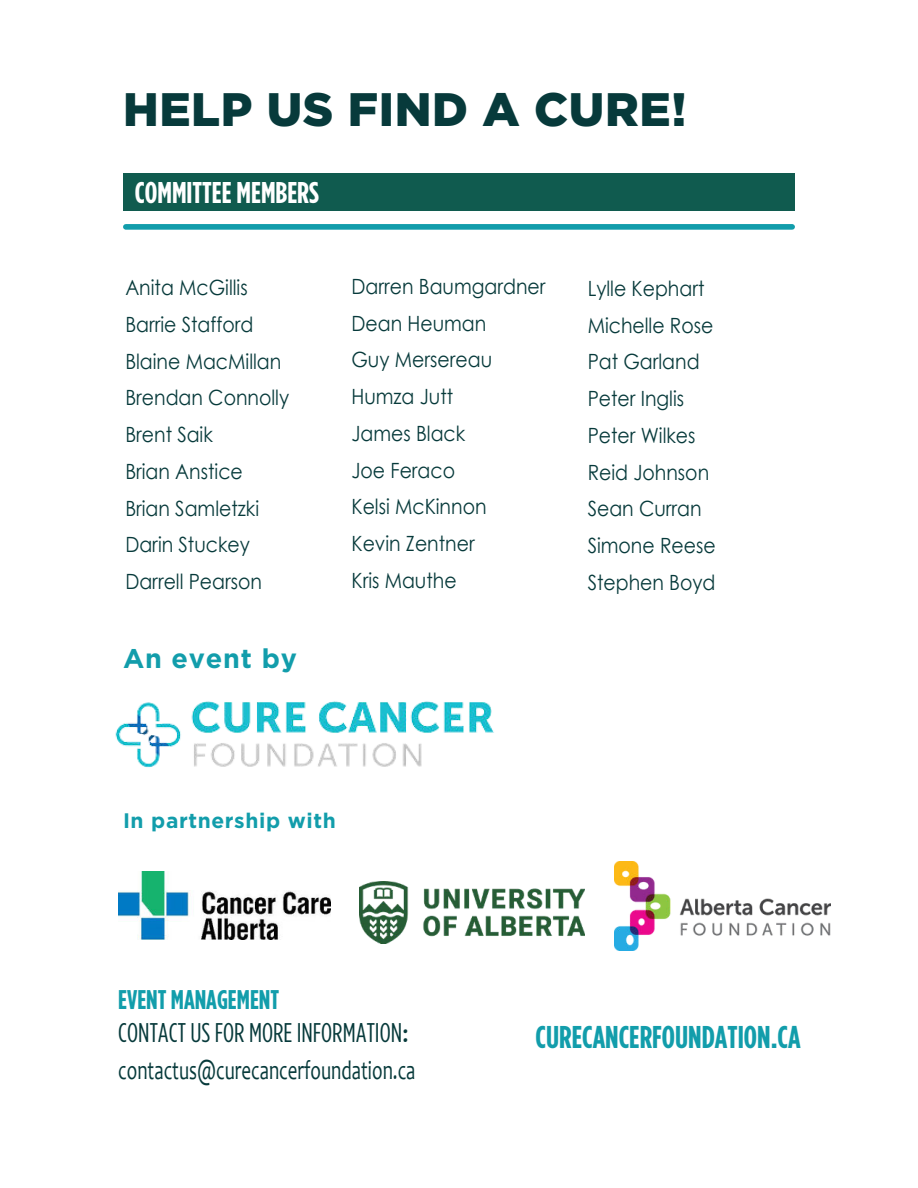
<style>
.page{position:relative;width:918px;height:1188px;background:#fff}
.page>*{position:absolute;margin:0;border:0;box-sizing:border-box;transform-origin:0 0}
.t1{font:900 46.95px "Gotham";letter-spacing:.015em;color:#073a3b}
.t2{font:700 31.5px "Gotham Condensed";color:#129dab}
.t3{font:700 30px "Gotham Condensed";color:#fff}
.t4{font:27px/33.2px "Gotham Condensed";color:#073a3b}
.t5{font:27px "Candara";color:#073a3b;scale:.7 1}
.t6{font:700 27px "Gotham";letter-spacing:.03em;color:#129dab}
.t7{font:21px/36.8px "Century Gothic";color:#073a3b;scale:.9 1}
.t8{font:700 21px "Gotham";letter-spacing:.03em;color:#129dab}
.s1{font-weight:700;color:#129dab}
.s2{font-family:"Candara"}
</style>
<div class="page">
<div style="left:123px;top:173px;width:672px;height:38px;background:#105b4f"></div>
<div style="left:126px;top:224px;width:666px;height:6px;background:#129dab"></div>
<img style="left:115px;top:701px;width:379px;height:67px">
<img style="left:360px;top:882px;width:225px;height:62px">
<img style="left:119px;top:872px;width:211px;height:67px">
<img style="left:615px;top:861px;width:216px;height:89px">
<h1 class="t1" style="left:123px;top:83px;width:565px">HELP US FIND A CURE!</h1>
<h3 class="t3" style="left:135px;top:176px;width:186px">COMMITTEE MEMBERS</h3>
<p class="t7" style="left:125px;top:269px;width:184px">Anita McGillis<br>Barrie Stafford<br>Blaine MacMillan<br>Brendan Connolly<br>Brent Saik<br>Brian Anstice<br>Brian Samletzki<br>Darin Stuckey<br>Darrell Pearson</p>
<p class="t7" style="left:351px;top:268px;width:217px">Darren Baumgardner<br>Dean Heuman<br>Guy Mersereau<br>Humza Jutt<br>James Black<br>Joe Feraco<br>Kelsi McKinnon<br>Kevin Zentner<br>Kris Mauthe</p>
<p class="t7" style="left:588px;top:269px;width:144px">Lylle Kephart<br>Michelle Rose<br>Pat Garland<br>Peter Inglis<br>Peter Wilkes<br>Reid Johnson<br>Sean Curran<br>Simone Reese<br>Stephen Boyd</p>
<p class="t6" style="left:123px;top:643px;width:175px">An event by</p>
<p class="t8" style="left:123px;top:808px;width:214px">In partnership with</p>
<p class="t4" style="left:118px;top:983px;width:292px"><span class="s1">EVENT MANAGEMENT<br></span>CONTACT US FOR MORE INFORMATION<span class="s2">:</span></p>
<p class="t5" style="left:118px;top:1054px;width:426px">contactus@curecancerfoundation.ca</p>
<h2 class="t2" style="left:535px;top:1020px;width:267px">CURECANCERFOUNDATION.CA</h2>
</div>
